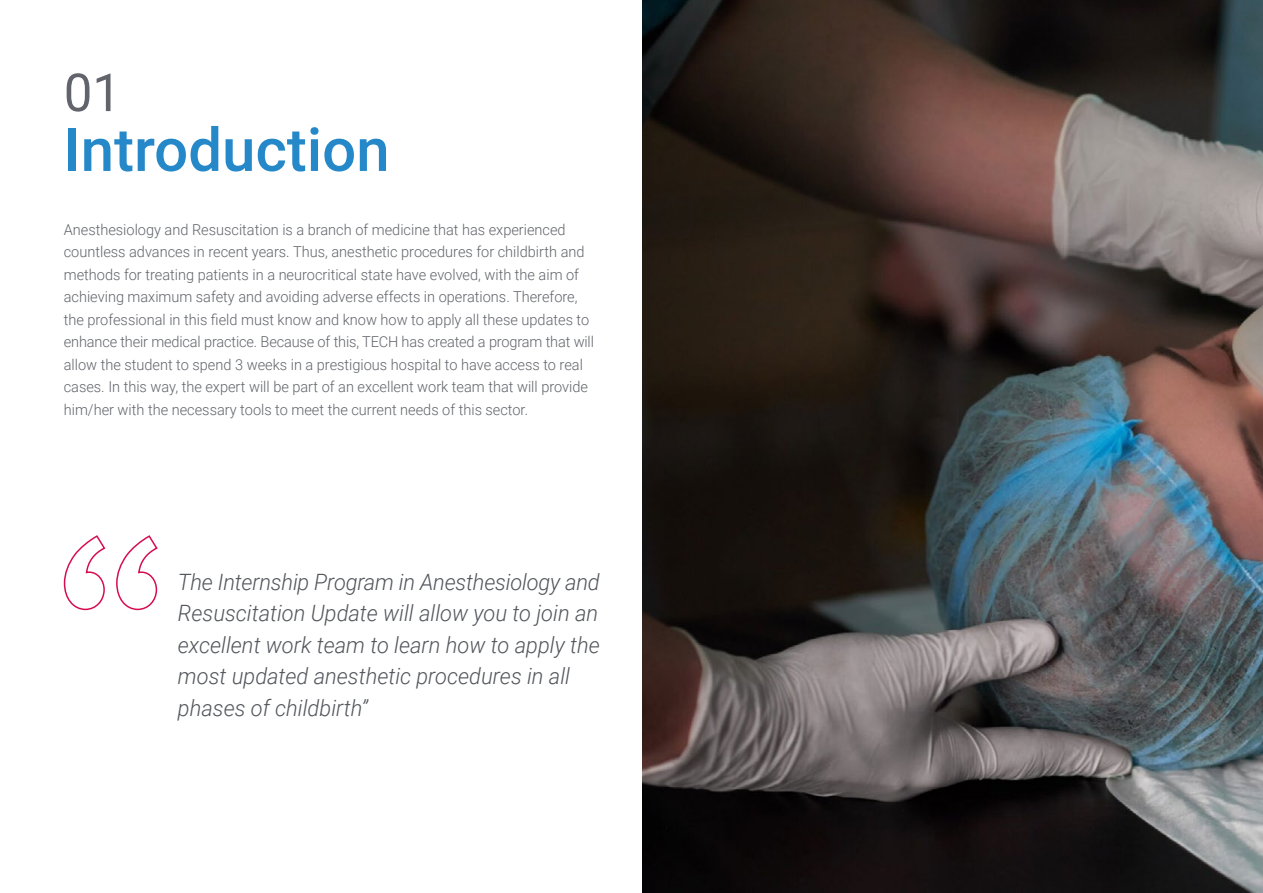
<style>
.page{position:relative;width:1263px;height:893px;background:#fff}
.page>*{position:absolute;margin:0;border:0;box-sizing:border-box;transform-origin:0 0}
.t1{font:500 60px "Roboto";color:#2488c9}
.t2{font:52.5px "Roboto";color:#61646a}
.t3{font:italic 300 22.5px/31.5px "Roboto";color:#52555b}
.t4{font:300 15px/22.5px "Roboto";color:#61646a}
</style>
<div class="page">
<svg style="left:63px;top:535px;width:95px;height:76px"></svg>
<img style="left:642px;top:0;width:621px;height:893px">
<h2 class="t2" style="left:64px;top:56px;width:59px">01</h2>
<h1 class="t1" style="left:64px;top:108px;width:327px">Introduction</h1>
<p class="t4" style="left:64px;top:217px;width:532px">Anesthesiology and Resuscitation is a branch of medicine that has experienced countless advances in recent years. Thus, anesthetic procedures for childbirth and methods for treating patients in a neurocritical state have evolved, with the aim of achieving maximum safety and avoiding adverse effects in operations. Therefore, the professional in this field must know and know how to apply all these updates to enhance their medical practice. Because of this, TECH has created a program that will allow the student to spend 3 weeks in a prestigious hospital to have access to real cases. In this way, the expert will be part of an excellent work team that will provide him/her with the necessary tools to meet the current needs of this sector.</p>
<h3 class="t3" style="left:178px;top:565px;width:423px">The Internship Program in Anesthesiology and Resuscitation Update will allow you to join an excellent work team to learn how to apply the most updated anesthetic procedures in all phases of childbirth”</h3>
</div>
